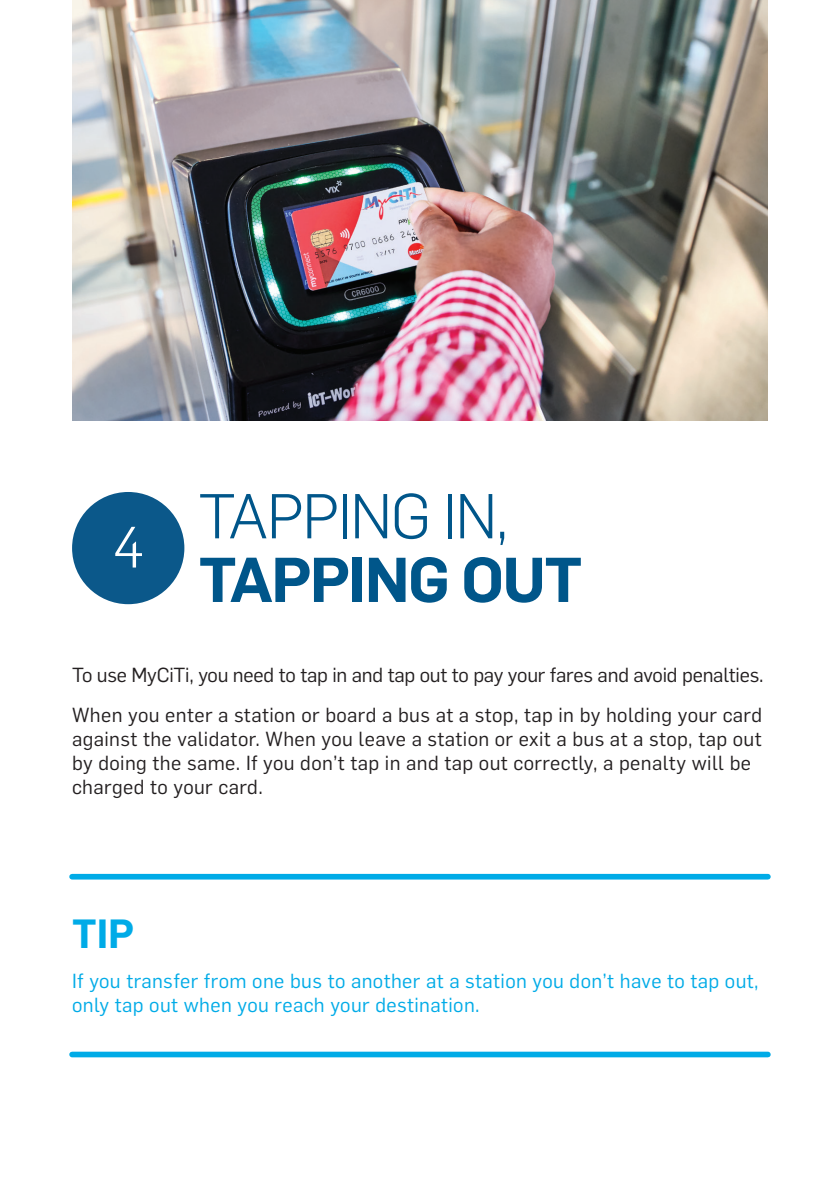
<style>
.page{position:relative;width:840px;height:1191px;background:#fff}
.page>*{position:absolute;margin:0;border:0;box-sizing:border-box;transform-origin:0 0}
.t1{font:300 62px "Flama";letter-spacing:-.025em;color:#00568a}
.t2{font:600 62px "Flama";letter-spacing:-.025em;color:#00568a}
.t3{font:300 57px "Flama";color:#fff}
.t4{font:600 40px "Flama";color:#00abe7}
.t5{font:20px/24px "Flama";letter-spacing:.02em;color:#231f20}
.t6{font:20px/24px "Flama";letter-spacing:.02em;color:#00abe7}
.t7{font:20px "Flama";letter-spacing:-.01em;color:#231f20}
</style>
<div class="page">
<div style="left:72px;top:1051px;width:695px;height:6px;background:#00abe7"></div>
<div style="left:72px;top:874px;width:695px;height:5px;background:#00abe7"></div>
<img style="left:72px;top:0;width:695px;height:420px">
<div style="left:72px;top:492px;width:112px;height:112px;background:#0b588a;border-radius:50%"></div>
<p class="t3" style="left:112px;top:509px;width:34px">4</p>
<p class="t1" style="left:198px;top:474px;width:311px">TAPPING IN,</p>
<p class="t2" style="left:198px;top:535px;width:385px">TAPPING OUT</p>
<p class="t7" style="left:72px;top:661px;width:692px">To use MyCiTi, you need to tap in and tap out to pay your fares and avoid penalties.</p>
<p class="t5" style="left:72px;top:701px;width:691px">When you enter a station or board a bus at a stop, tap in by holding your card against the validator. When you leave a station or exit a bus at a stop, tap out by doing the same. If you don’t tap in and tap out correctly, a penalty will be charged to your card.</p>
<p class="t4" style="left:72px;top:905px;width:63px">TIP</p>
<p class="t6" style="left:72px;top:967px;width:687px">If you transfer from one bus to another at a station you don’t have to tap out, only tap out when you reach your destination.</p>
</div>
